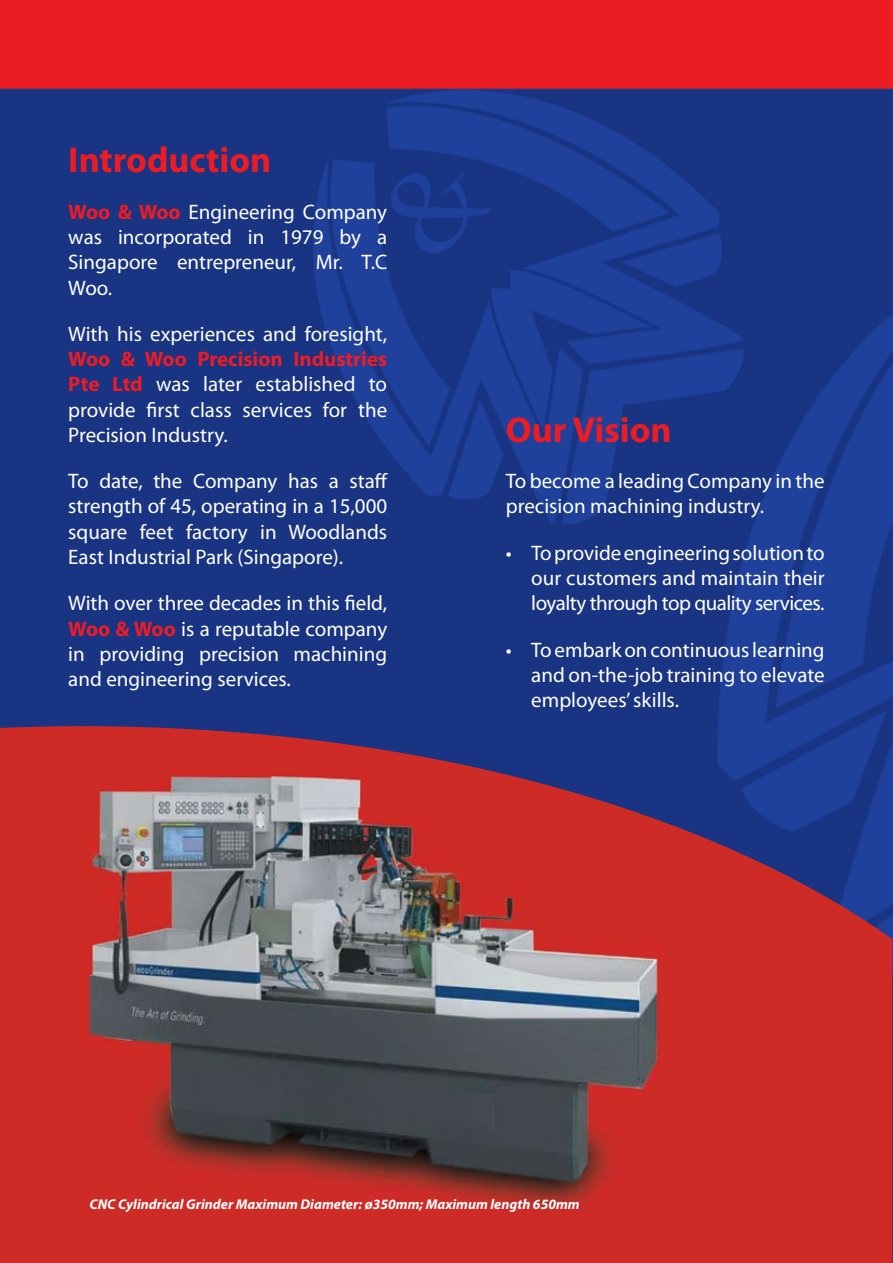
<style>
.page{position:relative;width:893px;height:1263px;background:#fff}
.page>*{position:absolute;margin:0;border:0;box-sizing:border-box;transform-origin:0 0}
.t1{font:700 36px "Myriad Pro";color:#ed1c24}
.t2{font:21px/25.2px "Myriad Pro";color:#fff;text-align:justify}
.t3{font:italic 700 14.25px "Myriad Pro";color:#fff}
.s1{font-weight:700;color:#ed1c24}
</style>
<div class="page">
<img style="left:0;top:0;width:892px;height:726px">
<img style="left:0;top:726px;width:892px;height:537px">
<h1 class="t1" style="left:68px;top:137px;width:204px">Introduction</h1>
<p class="t2" style="left:68px;top:199px;width:320px"><span class="s1">Woo &amp; Woo</span> Engineering Company was incorporated in 1979 by a Singapore entrepreneur, Mr. T.C Woo.</p>
<p class="t2" style="left:68px;top:321px;width:320px">With his experiences and foresight,</p>
<p class="t2" style="left:68px;top:346px;width:320px"><span class="s1">Woo &amp; Woo Precision Industries Pte Ltd</span> was later established to provide first class services for the Precision Industry.</p>
<p class="t2" style="left:68px;top:468px;width:321px">To date, the Company has a staff strength of 45, operating in a 15,000 square feet factory in Woodlands East Industrial Park (Singapore).</p>
<p class="t2" style="left:68px;top:590px;width:320px">With over three decades in this field, <span class="s1">Woo &amp; Woo</span> is a reputable company in providing precision machining and engineering services.</p>
<h1 class="t1" style="left:506px;top:406px;width:167px">Our Vision</h1>
<p class="t2" style="left:506px;top:468px;width:320px">To become a leading Company in the precision machining industry.</p>
<p class="t2" style="left:531px;top:540px;width:295px;text-indent:-25px">• Toprovideengineeringsolutionto our customers and maintain their loyalty through top quality services.</p>
<p class="t2" style="left:531px;top:637px;width:295px;text-indent:-26px">• Toembarkoncontinuouslearning and on-the-job training to elevate employees’ skills.</p>
<p class="t3" style="left:89px;top:1194px;width:492px">CNC Cylindrical Grinder Maximum Diameter: ø350mm; Maximum length 650mm</p>
</div>
